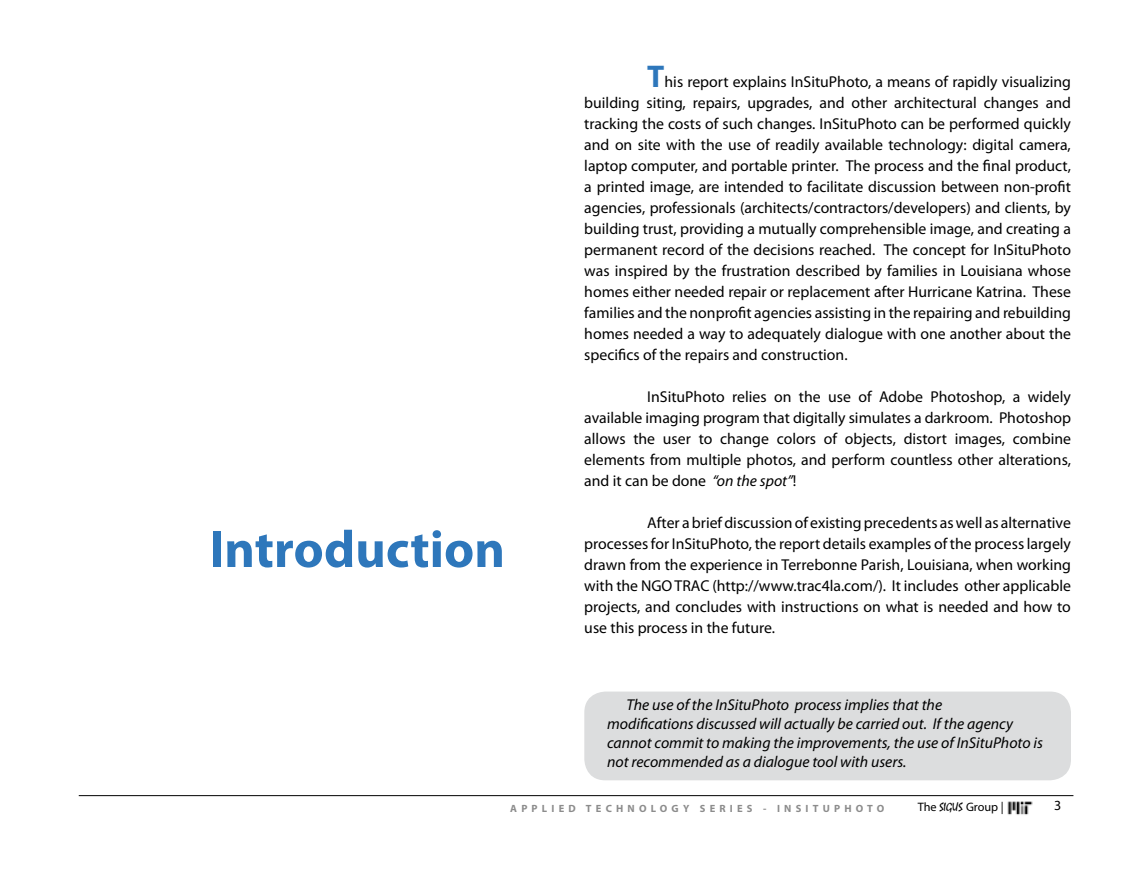
<style>
.page{position:relative;width:1134px;height:882px;background:#fff}
.page>*{position:absolute;margin:0;border:0;box-sizing:border-box;transform-origin:0 0}
.t1{font:700 52.5px "Myriad Pro";color:#2e77bb}
.t2{font:15.75px/21px "Myriad Pro";color:#000;text-align:justify}
.t3{font:italic 15.75px/18.9px "Myriad Pro";color:#000}
.t4{font:14px "Myriad Pro";color:#000}
.t5{font:12.25px "Myriad Pro";color:#000}
.t6{font:700 10.5px "Myriad Pro";letter-spacing:.4em;color:#8c8c8c}
.s1{font-weight:700;font-size:31.5px;color:#2e77bb}
.s2{font-style:italic}
.s3{font-family:"Mistral"}
</style>
<div class="page">
<hr style="left:79px;top:795px;width:994px;height:1px;background:#000">
<img style="left:1007px;top:801px;width:26px;height:14px">
<div style="left:584px;top:692px;width:487px;height:88px;background:#dcddde;border-radius:21px"></div>
<h1 class="t1" style="left:209px;top:515px;width:297px">Introduction</h1>
<p class="t2" style="left:584px;top:71px;width:488px;text-indent:63px"><span class="s1">T</span>his report explains InSituPhoto, a means of rapidly visualizing building siting, repairs, upgrades, and other architectural changes and tracking the costs of such changes. InSituPhoto can be performed quickly and on site with the use of readily available technology: digital camera, laptop computer, and portable printer. The process and the final product, a printed image, are intended to facilitate discussion between non-profit agencies, professionals (architects/contractors/developers) and clients, by building trust, providing a mutually comprehensible image, and creating a permanent record of the decisions reached. The concept for InSituPhoto was inspired by the frustration described by families in Louisiana whose homes either needed repair or replacement after Hurricane Katrina. These families and the nonprofit agencies assisting in the repairing and rebuilding homes needed a way to adequately dialogue with one another about the specifics of the repairs and construction.</p>
<p class="t2" style="left:584px;top:386px;width:488px;text-indent:63px">InSituPhoto relies on the use of Adobe Photoshop, a widely available imaging program that digitally simulates a darkroom. Photoshop allows the user to change colors of objects, distort images, combine elements from multiple photos, and perform countless other alterations, and it can be done <span class="s2">“on the spot”</span>!</p>
<p class="t2" style="left:584px;top:512px;width:488px;text-indent:63px">After a brief discussion of existing precedents as well as alternative processes for InSituPhoto, the report details examples of the process largely drawn from the experience in Terrebonne Parish, Louisiana, when working with the NGO TRAC (http://www.trac4la.com/). It includes other applicable projects, and concludes with instructions on what is needed and how to use this process in the future.</p>
<p class="t3" style="left:607px;top:695px;width:437px;text-indent:19px">The use of the InSituPhoto process implies that the<br>modifications discussed will actually be carried out. If the agency cannot commit to making the improvements, the use of InSituPhoto is not recommended as a dialogue tool with users.</p>
<p class="t6" style="left:510px;top:802px;width:376px">APPLIED TECHNOLOGY SERIES - INSITUPHOTO</p>
<p class="t5" style="left:918px;top:799px;width:87px">The <span class="s3">SIGUS</span> Group |</p>
<p class="t4" style="left:1054px;top:797px;width:9px">3</p>
</div>
